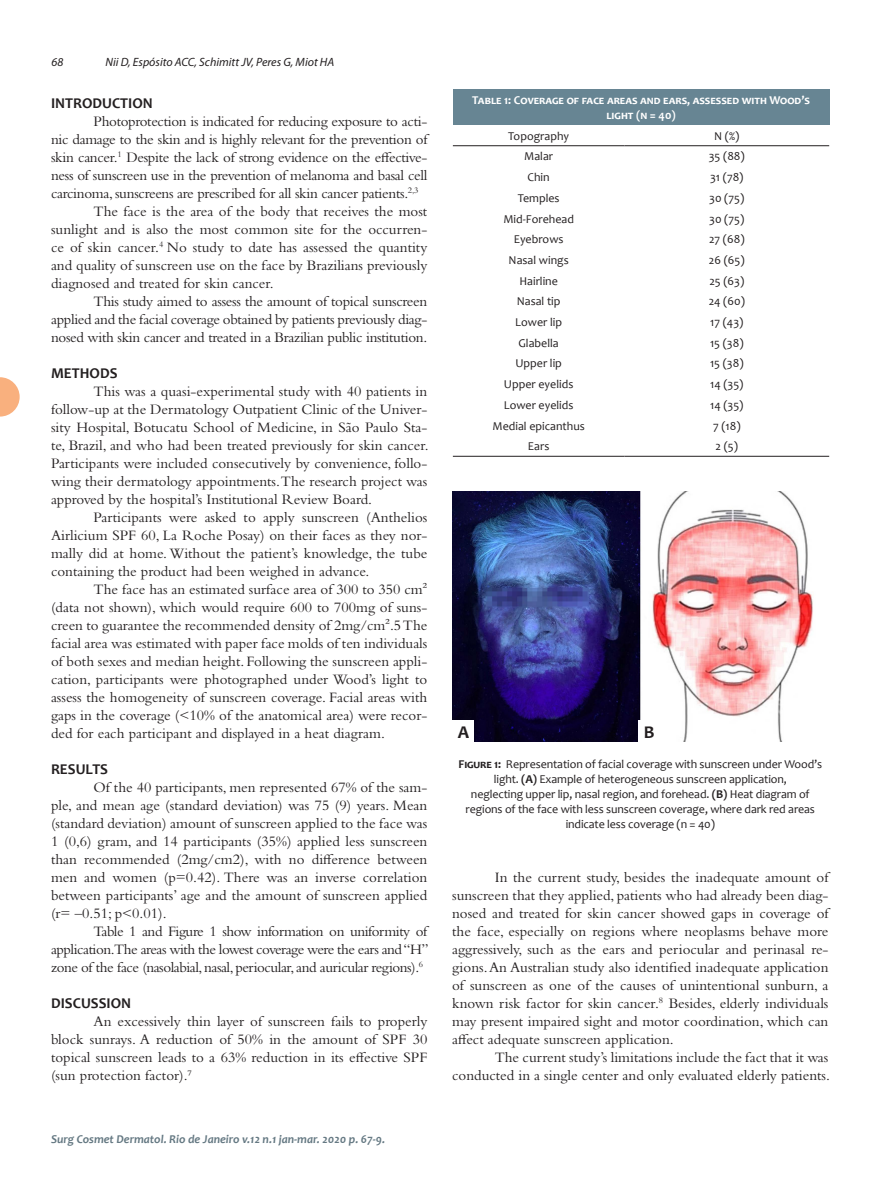
<style>
.page{position:relative;width:893px;height:1191px;background:#fff}
.page>*{position:absolute;margin:0;border:0;box-sizing:border-box;transform-origin:0 0}
.t1{font:700 18px "Candara";color:#231f20}
.Surgical-PT_-_2016{font:15px/18px "Bembo Std";color:#231f20;text-align:justify}
.Surgical-PT_-_2016-2{font:700 15px "Candara";color:#231f20}
.Tabela{font:12px/15px "Candara";letter-spacing:-.01em;color:#231f20;text-align:center}
.t2{font:700 12px/15px "Candara";letter-spacing:.065em;color:#fff;text-align:center}
.t3{font:italic 700 12px "Candara";color:#647882}
.t4{font:italic 12px "Myriad Pro";color:#231f20}
.s1{font-weight:700}
</style>
<div class="page">
<svg style="left:0;top:377px;width:20px;height:39px"></svg>
<div style="left:453px;top:89px;width:376px;height:36px;background:#678593"></div>
<hr style="left:453px;top:145px;width:171px;height:1px;background:#231f20">
<hr style="left:624px;top:145px;width:205px;height:1px;background:#231f20">
<hr style="left:453px;top:456px;width:171px;height:1px;background:#231f20">
<hr style="left:624px;top:456px;width:205px;height:1px;background:#231f20">
<img style="left:452px;top:491px;width:361px;height:250px">
<div style="left:453px;top:720px;width:21px;height:22px;background:#fff"></div>
<div style="left:639px;top:720px;width:21px;height:22px;background:#fff"></div>
<p class="t4" style="left:51px;top:55px;width:13px">68</p>
<p class="t4" style="left:105px;top:55px;width:230px">Nii D, Espósito ACC, Schimitt JV, Peres G, Miot HA</p>
<p class="Surgical-PT_-_2016-2" style="left:51px;top:94px;width:103px">INTRODUCTION</p>
<p class="Surgical-PT_-_2016" style="left:51px;top:112px;width:378px;text-indent:43px">Photoprotection is indicated for reducing exposure to acti&shy;nic damage to the skin and is highly relevant for the prevention of skin cancer.<sup>1</sup> Despite the lack of strong evidence on the effective&shy;ness of sunscreen use in the prevention of melanoma and basal cell carcinoma, sunscreens are prescribed for all skin cancer patients.<sup>2,3</sup></p>
<p class="Surgical-PT_-_2016" style="left:51px;top:202px;width:378px;text-indent:43px">The face is the area of the body that receives the most sunlight and is also the most common site for the occurren&shy;ce of skin cancer.<sup>4</sup> No study to date has assessed the quantity and quality of sunscreen use on the face by Brazilians previously diagnosed and treated for skin cancer.</p>
<p class="Surgical-PT_-_2016" style="left:51px;top:292px;width:378px;text-indent:43px">This study aimed to assess the amount of topical sunscreen applied and the facial coverage obtained by patients previously diag&shy;nosed with skin cancer and treated in a Brazilian public institution.</p>
<p class="Surgical-PT_-_2016-2" style="left:51px;top:364px;width:68px">METHODS</p>
<p class="Surgical-PT_-_2016" style="left:51px;top:382px;width:379px;text-indent:43px">This was a quasi-experimental study with 40 patients in follow-up at the Dermatology Outpatient Clinic of the Univer&shy;sity Hospital, Botucatu School of Medicine, in São Paulo Sta&shy;te, Brazil, and who had been treated previously for skin cancer.<br>Participants were included consecutively by convenience, follo&shy;wing their dermatology appointments.The research project was approved by the hospital’s Institutional Review Board.</p>
<p class="Surgical-PT_-_2016" style="left:51px;top:508px;width:378px;text-indent:43px">Participants were asked to apply sunscreen (Anthelios Airlicium SPF 60, La Roche Posay) on their faces as they nor&shy;mally did at home. Without the patient’s knowledge, the tube containing the product had been weighed in advance.</p>
<p class="Surgical-PT_-_2016" style="left:51px;top:580px;width:378px;text-indent:43px">The face has an estimated surface area of 300 to 350 cm² (data not shown), which would require 600 to 700mg of suns&shy;creen to guarantee the recommended density of 2mg/cm².5 The facial area was estimated with paper face molds of ten individuals of both sexes and median height. Following the sunscreen appli&shy;cation, participants were photographed under Wood’s light to assess the homogeneity of sunscreen coverage. Facial areas with gaps in the coverage (&lt;10% of the anatomical area) were recor&shy;ded for each participant and displayed in a heat diagram.</p>
<p class="Surgical-PT_-_2016-2" style="left:51px;top:760px;width:59px">RESULTS</p>
<p class="Surgical-PT_-_2016" style="left:51px;top:778px;width:378px;text-indent:43px">Of the 40 participants, men represented 67% of the sam&shy;ple, and mean age (standard deviation) was 75 (9) years. Mean (standard deviation) amount of sunscreen applied to the face was 1 (0,6) gram, and 14 participants (35%) applied less sunscreen than recommended (2mg/cm2), with no difference between men and women (p=0.42). There was an inverse correlation between participants’ age and the amount of sunscreen applied (r= –0.51; p&lt;0.01).</p>
<p class="Surgical-PT_-_2016" style="left:51px;top:922px;width:379px;text-indent:43px">Table 1 and Figure 1 show information on uniformity of application.The areas with the lowest coverage were the ears and “H” zone of the face (nasolabial, nasal, periocular, and auricular regions).<sup>6</sup></p>
<p class="Surgical-PT_-_2016-2" style="left:51px;top:994px;width:82px">DISCUSSION</p>
<p class="Surgical-PT_-_2016" style="left:51px;top:1012px;width:378px;text-indent:43px">An excessively thin layer of sunscreen fails to properly block sunrays. A reduction of 50% in the amount of SPF 30 topical sunscreen leads to a 63% reduction in its effective SPF (sun protection factor).7</p>
<p class="t3" style="left:51px;top:1131px;width:336px">Surg Cosmet Dermatol. Rio de Janeiro v.12 n.1 jan-mar. 2020 p. 67-9.</p>
<p class="t2" style="left:472px;top:92px;width:339px">Table 1: Coverage of face areas and ears, assessed with Wood’s light (n = 40)</p>
<p class="Tabela" style="left:508px;top:128px;width:62px">Topography</p>
<p class="Tabela" style="left:714px;top:128px;width:27px">N (%)</p>
<p class="Tabela" style="left:524px;top:149px;width:31px">Malar</p>
<p class="Tabela" style="left:709px;top:149px;width:37px">35 (88)</p>
<p class="Tabela" style="left:528px;top:170px;width:24px">Chin</p>
<p class="Tabela" style="left:710px;top:170px;width:35px">31 (78)</p>
<p class="Tabela" style="left:518px;top:190px;width:43px">Temples</p>
<p class="Tabela" style="left:709px;top:190px;width:37px">30 (75)</p>
<p class="Tabela" style="left:503px;top:211px;width:72px">Mid-Forehead</p>
<p class="Tabela" style="left:709px;top:211px;width:37px">30 (75)</p>
<p class="Tabela" style="left:514px;top:232px;width:51px">Eyebrows</p>
<p class="Tabela" style="left:709px;top:232px;width:37px">27 (68)</p>
<p class="Tabela" style="left:509px;top:252px;width:62px">Nasal wings</p>
<p class="Tabela" style="left:709px;top:252px;width:37px">26 (65)</p>
<p class="Tabela" style="left:519px;top:273px;width:40px">Hairline</p>
<p class="Tabela" style="left:709px;top:273px;width:36px">25 (63)</p>
<p class="Tabela" style="left:517px;top:294px;width:45px">Nasal tip</p>
<p class="Tabela" style="left:709px;top:294px;width:38px">24 (60)</p>
<p class="Tabela" style="left:515px;top:314px;width:48px">Lower lip</p>
<p class="Tabela" style="left:710px;top:314px;width:35px">17 (43)</p>
<p class="Tabela" style="left:518px;top:335px;width:42px">Glabella</p>
<p class="Tabela" style="left:710px;top:335px;width:35px">15 (38)</p>
<p class="Tabela" style="left:515px;top:356px;width:48px">Upper lip</p>
<p class="Tabela" style="left:710px;top:356px;width:35px">15 (38)</p>
<p class="Tabela" style="left:504px;top:377px;width:71px">Upper eyelids</p>
<p class="Tabela" style="left:710px;top:377px;width:35px">14 (35)</p>
<p class="Tabela" style="left:504px;top:397px;width:71px">Lower eyelids</p>
<p class="Tabela" style="left:710px;top:397px;width:35px">14 (35)</p>
<p class="Tabela" style="left:492px;top:418px;width:94px">Medial epicanthus</p>
<p class="Tabela" style="left:713px;top:418px;width:29px">7 (18)</p>
<p class="Tabela" style="left:528px;top:439px;width:23px">Ears</p>
<p class="Tabela" style="left:716px;top:439px;width:24px">2 (5)</p>
<p class="t1" style="left:458px;top:720px;width:13px">A</p>
<p class="t1" style="left:644px;top:720px;width:12px">B</p>
<p class="Tabela" style="left:459px;top:756px;width:365px"><span class="s1">Figure 1:</span> Representation of facial coverage with sunscreen under Wood’s light. <span class="s1">(A)</span> Example of heterogeneous sunscreen application,</p>
<p class="Tabela" style="left:466px;top:786px;width:351px">neglecting upper lip, nasal region, and forehead. <span class="s1">(B)</span> Heat diagram of regions of the face with less sunscreen coverage, where dark red areas indicate less coverage (n = 40)</p>
<p class="Surgical-PT_-_2016" style="left:452px;top:868px;width:378px;text-indent:43px">In the current study, besides the inadequate amount of sunscreen that they applied, patients who had already been diag&shy;nosed and treated for skin cancer showed gaps in coverage of the face, especially on regions where neoplasms behave more aggressively, such as the ears and periocular and perinasal re&shy;gions. An Australian study also identified inadequate application of sunscreen as one of the causes of unintentional sunburn, a known risk factor for skin cancer.<sup>8</sup> Besides, elderly individuals may present impaired sight and motor coordination, which can affect adequate sunscreen application.</p>
<p class="Surgical-PT_-_2016" style="left:452px;top:1048px;width:379px;text-align:right">The current study’s limitations include the fact that it was conducted in a single center and only evaluated elderly patients.</p>
</div>
